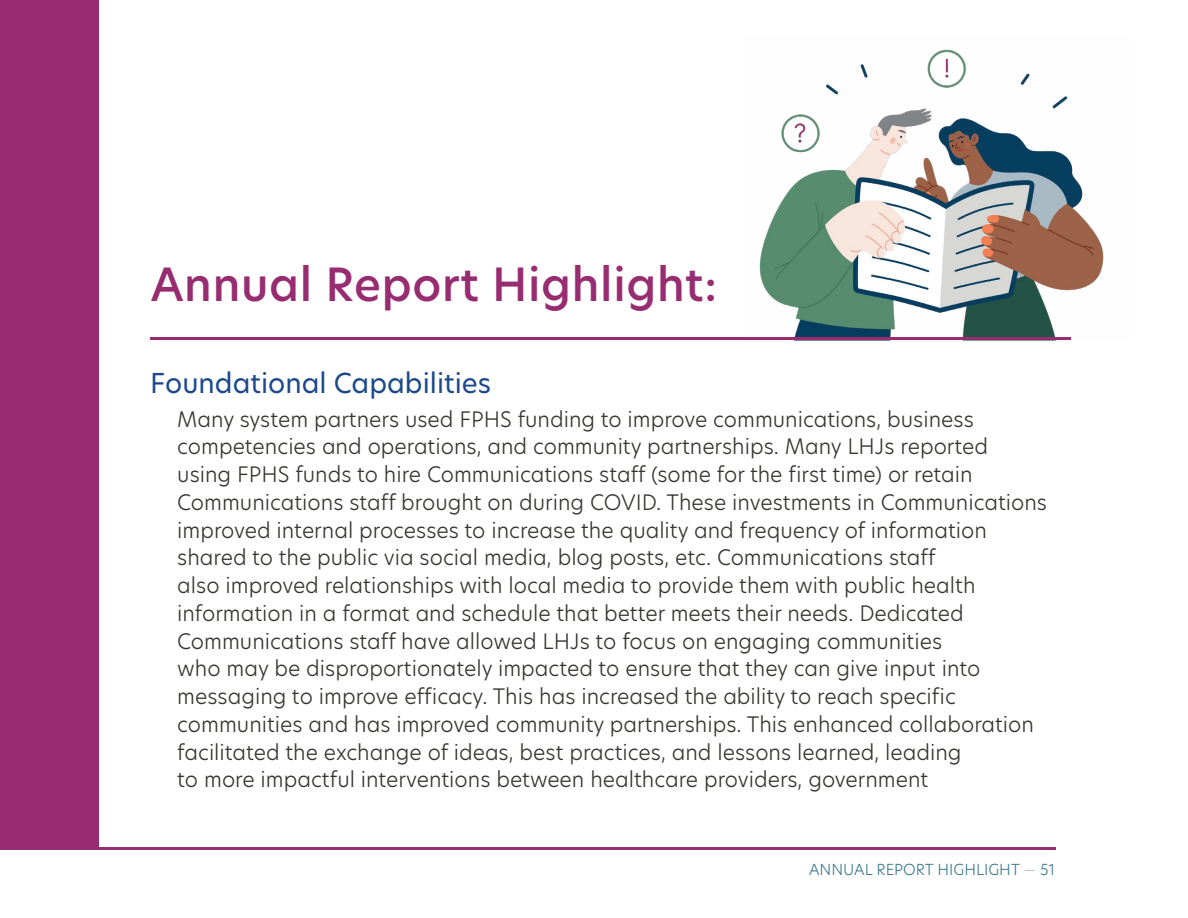
<style>
.page{position:relative;width:1188px;height:918px;background:#fff}
.page>*{position:absolute;margin:0;border:0;box-sizing:border-box;transform-origin:0 0}
.Paragraph_Style_3{font:500 45px "New Hero";letter-spacing:.015em;color:#972d70}
.Heading_level_2{font:27px "New Hero";color:#1b498b}
.main_body{font:300 21px/27.8px "New Hero";color:#383431}
.Heading_level_3{font:300 15px "New Hero";color:#397a8b}
.s1{font-weight:100}
</style>
<div class="page">
<img style="left:759px;top:49px;width:345px;height:288px">
<div style="left:0;top:0;width:99px;height:847px;background:#972d70"></div>
<hr style="left:0;top:847px;width:1055px;height:3px;background:#972d70">
<hr style="left:150px;top:337px;width:921px;height:3px;background:#972d70">
<p class="Paragraph_Style_3" style="left:151px;top:254px;width:568px">Annual Report Highlight:</p>
<p class="Heading_level_2" style="left:150px;top:365px;width:342px">Foundational Capabilities</p>
<p class="main_body" style="left:177px;top:405px;width:871px">Many system partners used FPHS funding to improve communications, business competencies and operations, and community partnerships. Many LHJs reported using FPHS funds to hire Communications staff (some for the first time) or retain Communications staff brought on during COVID. These investments in Communications improved internal processes to increase the quality and frequency of information shared to the public via social media, blog posts, etc. Communications staff<br>also improved relationships with local media to provide them with public health information in a format and schedule that better meets their needs. Dedicated Communications staff have allowed LHJs to focus on engaging communities<br>who may be disproportionately impacted to ensure that they can give input into messaging to improve efficacy. This has increased the ability to reach specific communities and has improved community partnerships. This enhanced collaboration facilitated the exchange of ideas, best practices, and lessons learned, leading<br>to more impactful interventions between healthcare providers, government</p>
<p class="Heading_level_3" style="left:809px;top:860px;width:248px">ANNUAL REPORT HIGHLIGHT <span class="s1">—</span> 51</p>
</div>
